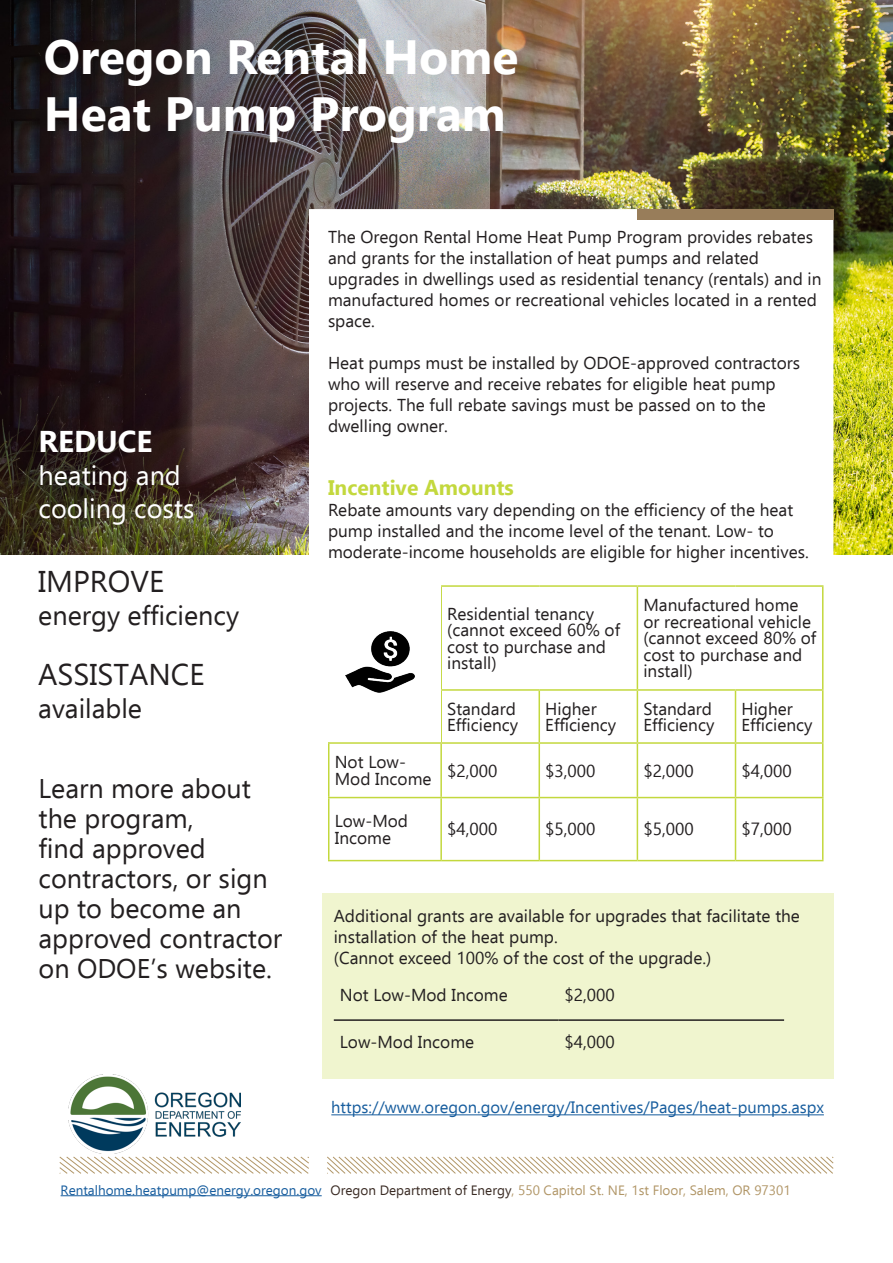
<style>
.page{position:relative;width:893px;height:1263px;background:#fff}
.page>*{position:absolute;margin:0;border:0;box-sizing:border-box;transform-origin:0 0}
.t1{font:700 48px/57.6px "Nirmala UI";color:#fff}
.t2{font:30px "Ebrima";color:#231f20}
.t3{font:700 30px "Ebrima";color:#fff}
.t4{font:27px/30px "Ebrima";color:#231f20}
.t5{font:27px/33px "Ebrima";color:#fff}
.t6{font:700 21px "Ebrima";color:#c3d83d}
.t7{font:17.25px/16.5px "Ebrima";color:#231f20}
.t8{font:16.5px "Ebrima";color:#175d9e}
.t9{font:13.5px "Ebrima";color:#b19667}
.t10{font:13.5px "Ebrima";color:#175d9e}
.s1{color:#3a2b24}
</style>
<div class="page">
<img style="left:0;top:0;width:893px;height:555px">
<div style="left:322px;top:894px;width:511px;height:185px;background:#f0f5cf"></div>
<svg style="left:309px;top:209px;width:524px;height:634px"></svg>
<svg style="left:327px;top:1156px;width:507px;height:18px"></svg>
<svg style="left:59px;top:1156px;width:250px;height:18px"></svg>
<hr style="left:61px;top:1195px;width:261px;height:1px;background:#175d9e">
<div style="left:637px;top:209px;width:196px;height:10px;background:#987d5a"></div>
<hr style="left:328px;top:585px;width:113px;height:2px;background:#c3d83d">
<hr style="left:441px;top:585px;width:98px;height:2px;background:#c3d83d">
<hr style="left:440px;top:587px;width:2px;height:102px;background:#c3d83d">
<hr style="left:539px;top:585px;width:98px;height:2px;background:#c3d83d">
<hr style="left:637px;top:585px;width:98px;height:2px;background:#c3d83d">
<hr style="left:637px;top:587px;width:1px;height:102px;background:#c3d83d">
<hr style="left:735px;top:585px;width:88px;height:2px;background:#c3d83d">
<hr style="left:822px;top:587px;width:1px;height:102px;background:#c3d83d">
<hr style="left:328px;top:689px;width:113px;height:2px;background:#c3d83d">
<hr style="left:441px;top:689px;width:98px;height:2px;background:#c3d83d">
<hr style="left:440px;top:691px;width:2px;height:51px;background:#c3d83d">
<hr style="left:539px;top:689px;width:98px;height:2px;background:#c3d83d">
<hr style="left:538px;top:691px;width:2px;height:51px;background:#c3d83d">
<hr style="left:637px;top:689px;width:98px;height:2px;background:#c3d83d">
<hr style="left:637px;top:691px;width:1px;height:51px;background:#c3d83d">
<hr style="left:735px;top:689px;width:88px;height:2px;background:#c3d83d">
<hr style="left:735px;top:691px;width:1px;height:51px;background:#c3d83d">
<hr style="left:822px;top:691px;width:1px;height:51px;background:#c3d83d">
<hr style="left:328px;top:742px;width:113px;height:2px;background:#c3d83d">
<hr style="left:328px;top:744px;width:1px;height:53px;background:#c3d83d">
<hr style="left:441px;top:742px;width:98px;height:2px;background:#c3d83d">
<hr style="left:440px;top:744px;width:2px;height:53px;background:#c3d83d">
<hr style="left:539px;top:742px;width:98px;height:2px;background:#c3d83d">
<hr style="left:538px;top:744px;width:2px;height:53px;background:#c3d83d">
<hr style="left:637px;top:742px;width:98px;height:2px;background:#c3d83d">
<hr style="left:637px;top:744px;width:1px;height:53px;background:#c3d83d">
<hr style="left:735px;top:742px;width:88px;height:2px;background:#c3d83d">
<hr style="left:735px;top:744px;width:1px;height:53px;background:#c3d83d">
<hr style="left:822px;top:744px;width:1px;height:53px;background:#c3d83d">
<hr style="left:328px;top:797px;width:113px;height:1px;background:#c3d83d">
<hr style="left:328px;top:798px;width:1px;height:62px;background:#c3d83d">
<hr style="left:441px;top:797px;width:98px;height:1px;background:#c3d83d">
<hr style="left:440px;top:798px;width:2px;height:62px;background:#c3d83d">
<hr style="left:539px;top:797px;width:98px;height:1px;background:#c3d83d">
<hr style="left:538px;top:798px;width:2px;height:62px;background:#c3d83d">
<hr style="left:637px;top:797px;width:98px;height:1px;background:#c3d83d">
<hr style="left:637px;top:798px;width:1px;height:62px;background:#c3d83d">
<hr style="left:735px;top:797px;width:88px;height:1px;background:#c3d83d">
<hr style="left:735px;top:798px;width:1px;height:62px;background:#c3d83d">
<hr style="left:822px;top:798px;width:1px;height:62px;background:#c3d83d">
<hr style="left:328px;top:860px;width:113px;height:1px;background:#c3d83d">
<hr style="left:441px;top:860px;width:98px;height:1px;background:#c3d83d">
<hr style="left:539px;top:860px;width:98px;height:1px;background:#c3d83d">
<hr style="left:637px;top:860px;width:98px;height:1px;background:#c3d83d">
<hr style="left:735px;top:860px;width:88px;height:1px;background:#c3d83d">
<img style="left:68px;top:1075px;width:172px;height:78px">
<hr style="left:334px;top:1019px;width:225px;height:2px;background:#231f20">
<hr style="left:559px;top:1019px;width:225px;height:2px;background:#231f20">
<hr style="left:331px;top:1114px;width:493px;height:1px;background:#175d9e">
<div style="left:327px;top:582px;width:113px;height:160px;background:#fff"></div>
<img style="left:345px;top:631px;width:70px;height:62px">
<p class="t1" style="left:44px;top:25px;width:476px">Oregon Rental Home<br>Heat Pump Program</p>
<p class="t3" style="left:39px;top:418px;width:116px">REDUCE</p>
<p class="t5" style="left:39px;top:458px;width:158px">heating and cooling costs</p>
<p class="t2" style="left:38px;top:559px;width:128px">IMPROVE</p>
<p class="t4" style="left:38px;top:599px;width:202px">energy efficiency</p>
<p class="t2" style="left:38px;top:652px;width:168px">ASSISTANCE</p>
<p class="t4" style="left:38px;top:693px;width:105px">available</p>
<p class="t4" style="left:39px;top:772px;width:245px">Learn more about the program,<br>find approved contractors, or sign up to become an approved contractor on ODOE’s website.</p>
<p class="t7" style="left:328px;top:226px;width:495px;line-height:21px">The Oregon Rental Home Heat Pump Program provides rebates and grants for the installation of heat pumps and related upgrades in dwellings used as residential tenancy (rentals) and in manufactured homes or recreational vehicles located in a rented space.</p>
<p class="t7" style="left:328px;top:352px;width:474px;line-height:21px">Heat pumps must be installed by ODOE-approved contractors who will reserve and receive rebates for eligible heat pump projects. The full rebate savings must be passed on to the dwelling owner.</p>
<p class="t6" style="left:328px;top:471px;width:187px">Incentive Amounts</p>
<p class="t7" style="left:328px;top:499px;width:482px;line-height:21px">Rebate amounts vary depending on the efficiency of the heat pump installed and the income level of the tenant. Low- to moderate-income households are eligible for higher incentives.</p>
<p class="t7" style="left:447px;top:605px;width:174px">Residential tenancy (cannot exceed 60% of cost to purchase and install)</p>
<p class="t7" style="left:643px;top:596px;width:174px">Manufactured home or recreational vehicle (cannot exceed 80% of cost to purchase and install)</p>
<p class="t7" style="left:447px;top:700px;width:72px">Standard<br>Efficiency</p>
<p class="t7" style="left:545px;top:700px;width:72px">Higher<br>Efficiency</p>
<p class="t7" style="left:643px;top:700px;width:72px">Standard<br>Efficiency</p>
<p class="t7" style="left:741px;top:700px;width:72px">Higher<br>Efficiency</p>
<p class="t7" style="left:335px;top:753px;width:98px">Not Low-<br>Mod Income</p>
<p class="t7" style="left:447px;top:762px;width:52px">$2,000</p>
<p class="t7" style="left:545px;top:762px;width:52px">$3,000</p>
<p class="t7" style="left:643px;top:762px;width:52px">$2,000</p>
<p class="t7" style="left:741px;top:762px;width:52px">$4,000</p>
<p class="t7" style="left:335px;top:812px;width:75px">Low-Mod<br>Income</p>
<p class="t7" style="left:447px;top:820px;width:52px">$4,000</p>
<p class="t7" style="left:545px;top:820px;width:52px">$5,000</p>
<p class="t7" style="left:643px;top:820px;width:52px">$5,000</p>
<p class="t7" style="left:741px;top:820px;width:52px">$7,000</p>
<p class="t7" style="left:334px;top:905px;width:468px;line-height:21px">Additional grants are available for upgrades that facilitate the installation of the heat pump.<br>(Cannot exceed 100% of the cost of the upgrade.)</p>
<p class="t7" style="left:340px;top:986px;width:169px">Not Low-Mod Income</p>
<p class="t7" style="left:565px;top:986px;width:52px">$2,000</p>
<p class="t7" style="left:340px;top:1033px;width:136px">Low-Mod Income</p>
<p class="t7" style="left:565px;top:1033px;width:52px">$4,000</p>
<p class="t8" style="left:331px;top:1095px;width:494px">https://www.oregon.gov/energy/Incentives/Pages/heat-pumps.aspx</p>
<p class="t10" style="left:61px;top:1180px;width:263px">Rentalhome.heatpump@energy.oregon.gov</p>
<p class="t9" style="left:331px;top:1180px;width:462px"><span class="s1">Oregon Department of Energy</span>, 550 Capitol St. NE, 1st Floor, Salem, OR 97301</p>
</div>
